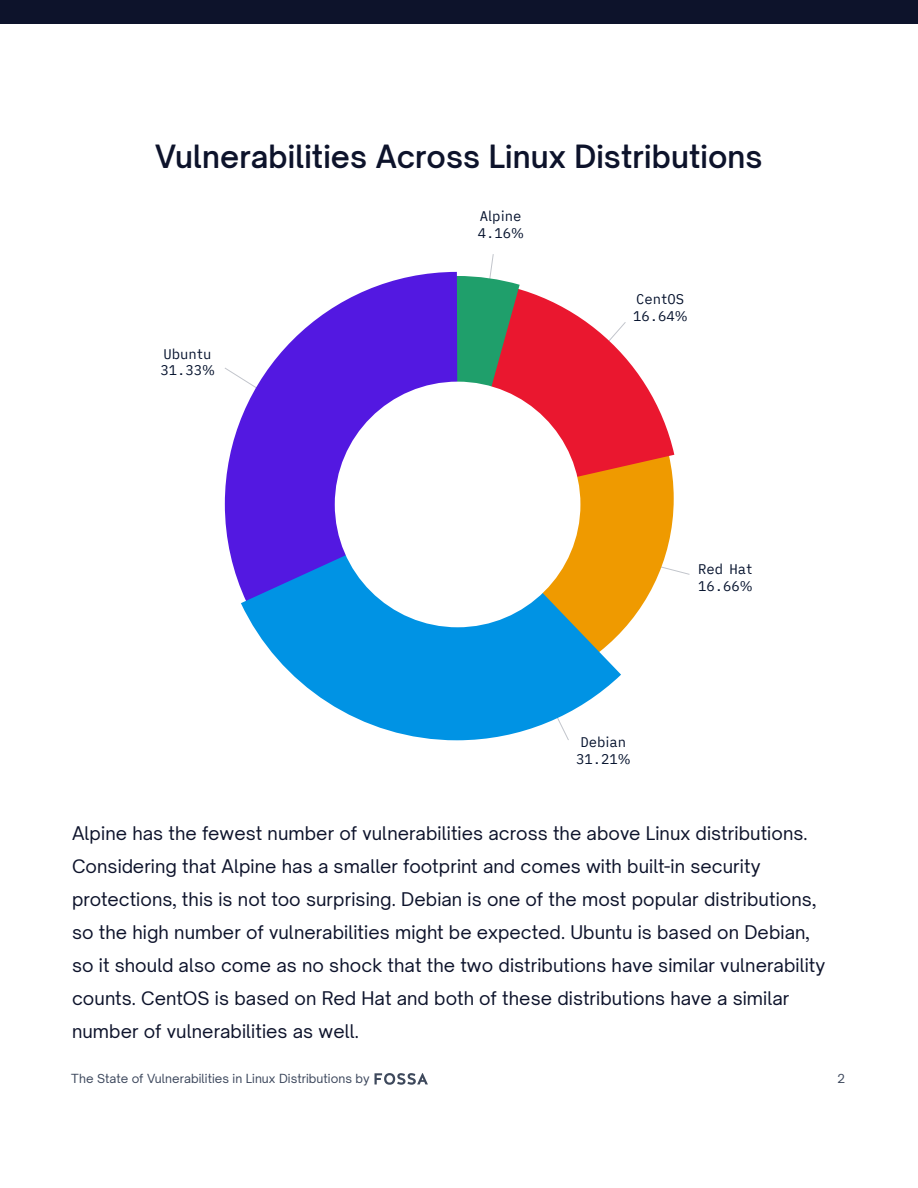
<style>
.page{position:relative;width:918px;height:1188px;background:#fff}
.page>*{position:absolute;margin:0;border:0;box-sizing:border-box;transform-origin:0 0}
.H3_-_Section_Title{font:600 30px "Open Sauce Two";letter-spacing:.005em;color:#0d132b}
.Paragraph{font:18px/33px "Open Sauce Two";letter-spacing:.005em;color:#0d132b}
.t1{font:13.95px/16.6px "i A Writer Quattro S";color:#05122d}
.Page_Number{font:12px "Open Sauce Two";letter-spacing:.005em;color:#3c475c}
</style>
<div class="page">
<div style="left:0;top:0;width:918px;height:24px;background:#0d132b"></div>
<svg style="left:621px;top:504px;width:53px;height:128px;fill:#ef9a00"></svg>
<svg style="left:520px;top:289px;width:154px;height:215px;fill:#ea172f"></svg>
<svg style="left:458px;top:276px;width:62px;height:123px;background:#558261"></svg>
<svg style="left:225px;top:272px;width:233px;height:317px;fill:#5318e1"></svg>
<svg style="left:241px;top:504px;width:380px;height:236px;fill:#0093e4"></svg>
<div style="left:335px;top:382px;width:245px;height:245px;background:#fff;border-radius:50%"></div>
<svg style="left:375px;top:1073px;width:53px;height:12px"></svg>
<p class="H3_-_Section_Title" style="left:155px;top:137px;width:609px">Vulnerabilities Across Linux Distributions</p>
<p class="t1" style="left:160px;top:344px;width:56px">Ubuntu<br>31.33%</p>
<p class="t1" style="left:478px;top:207px;width:47px">Alpine<br>4.16%</p>
<p class="t1" style="left:633px;top:289px;width:56px">CentOS<br>16.64%</p>
<p class="t1" style="left:698px;top:560px;width:56px">Red Hat<br>16.66%</p>
<p class="t1" style="left:576px;top:733px;width:56px">Debian<br>31.21%</p>
<p class="Paragraph" style="left:72px;top:816px;width:755px">Alpine has the fewest number of vulnerabilities across the above Linux distributions.<br>Considering that Alpine has a smaller footprint and comes with built-in security protections, this is not too surprising. Debian is one of the most popular distributions, so the high number of vulnerabilities might be expected. Ubuntu is based on Debian, so it should also come as no shock that the two distributions have similar vulnerability counts. CentOS is based on Red Hat and both of these distributions have a similar number of vulnerabilities as well.</p>
<p class="Page_Number" style="left:71px;top:1071px;width:300px">The State of Vulnerabilities in Linux Distributions by</p>
<p class="Page_Number" style="left:838px;top:1071px;width:9px">2</p>
</div>
